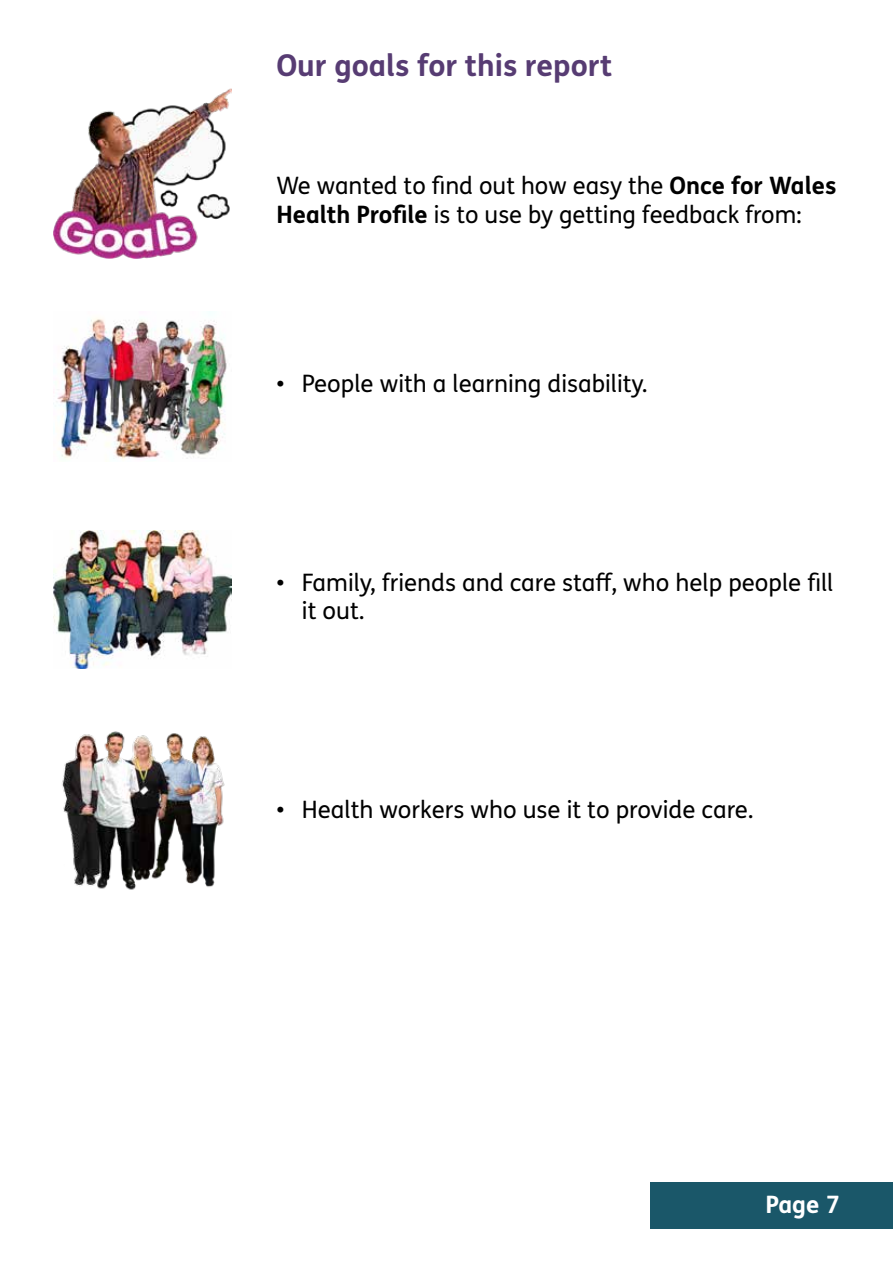
<style>
.page{position:relative;width:893px;height:1263px;background:#fff}
.page>*{position:absolute;margin:0;border:0;box-sizing:border-box;transform-origin:0 0}
.t1{font:700 30px "FS Me Pro";color:#573c73}
.Bodytext_-_P{font:24px/28.8px "FS Me Pro";color:#000}
.t2{font:700 24px "FS Me Pro";color:#fff}
.s1{font-weight:700}
</style>
<div class="page">
<div style="left:651px;top:1182px;width:242px;height:47px;background:#1a5769"></div>
<img style="left:53px;top:312px;width:174px;height:148px">
<img style="left:53px;top:88px;width:179px;height:170px">
<img style="left:53px;top:530px;width:179px;height:139px">
<img style="left:62px;top:731px;width:163px;height:159px">
<h3 class="t1" style="left:276px;top:42px;width:337px">Our goals for this report</h3>
<p class="Bodytext_-_P" style="left:276px;top:170px;width:561px">We wanted to find out how easy the <span class="s1">Once for Wales<br>Health Profile</span> is to use by getting feedback from:</p>
<p class="Bodytext_-_P" style="left:276px;top:368px;width:373px">• People with a learning disability.</p>
<p class="Bodytext_-_P" style="left:302px;top:567px;width:533px;text-indent:-26px">• Family, friends and care staff, who help people fill it out.</p>
<p class="Bodytext_-_P" style="left:276px;top:795px;width:479px">• Health workers who use it to provide care.</p>
<p class="t2" style="left:765px;top:1186px;width:76px">Page 7</p>
</div>
